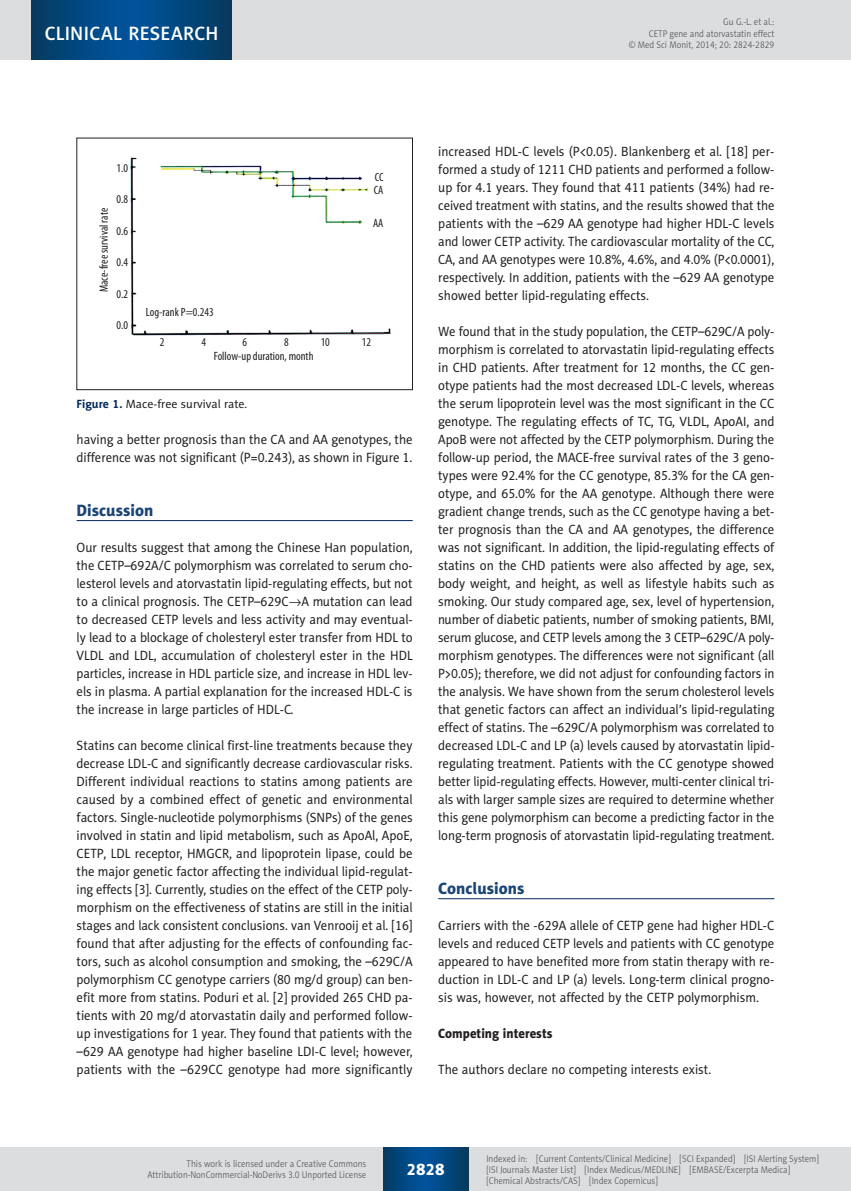
<style>
.page{position:relative;width:851px;height:1191px;background:#fff}
.page>*{position:absolute;margin:0;border:0;box-sizing:border-box;transform-origin:0 0}
.t1{font:19.5px "Naomi Sans EFN Medium";letter-spacing:.015em;color:#fff}
.MSM_Headline_1{font:16.5px "Naomi Sans EFN Heavy";color:#1a4574}
.t2{font:16.5px "Naomi Sans EFN Heavy";color:#fff}
.MSM_Body{font:13.5px/18px "Naomi Sans EFN";color:#231f20;text-align:justify;scale:.95 1}
.MSM_Headline_2{font:13.5px "Naomi Sans EFN Heavy";color:#231f20;scale:.95 1}
.t3{font:condensed 12px/12.9px "Myriad Pro";color:#231f20}
.MSM_Rycina_tytul{font:12px "Naomi Sans EFN";color:#231f20}
.t4{font:9.75px/11.2px "Naomi Sans EFN Light";color:#57585a;text-align:right;scale:.9 1}
.s1{font-weight:700;color:#00295c}
.s2{font-family:"Standard Sym L"}
</style>
<div class="page">
<hr style="left:77px;top:520px;width:335px;height:1px;background:#00295c">
<hr style="left:438px;top:898px;width:336px;height:1px;background:#00295c">
<img style="left:130px;top:157px;width:261px;height:179px">
<div style="left:0;top:1148px;width:850px;height:43px;background:#dcdddf"></div>
<svg style="left:383px;top:1147px;width:85px;height:43px;background:#02477e"></svg>
<div style="left:0;top:0;width:850px;height:60px;background:#dcdddf"></div>
<hr style="left:850px;top:0;width:1px;height:60px;background:#dcdddf">
<svg style="left:32px;top:0;width:200px;height:60px;background:#02477e"></svg>
<h1 class="t1" style="left:45px;top:22px;width:175px">CLINICAL RESEARCH</h1>
<p class="t4" style="left:628px;top:16px;width:163px">Gu G.-L. et al.:<br>CETP gene and atorvastatin effect<br>© Med Sci Monit, 2014; 20: 2824-2829</p>
<p class="t3" style="left:98px;top:292px;width:86px;rotate:-90deg">Mace-free survival rate</p>
<p class="t3" style="left:116px;top:162px;width:13px">1.0</p>
<p class="t3" style="left:116px;top:193px;width:13px">0.8</p>
<p class="t3" style="left:116px;top:225px;width:13px">0.6</p>
<p class="t3" style="left:116px;top:256px;width:13px">0.4</p>
<p class="t3" style="left:116px;top:288px;width:13px">0.2</p>
<p class="t3" style="left:116px;top:319px;width:13px">0.0</p>
<p class="t3" style="left:146px;top:306px;width:69px">Log-rank P=0.243</p>
<p class="t3" style="left:373px;top:171px;width:11px">CC<br>CA</p>
<p class="t3" style="left:373px;top:216px;width:12px">AA</p>
<p class="t3" style="left:160px;top:335px;width:6px">2</p>
<p class="t3" style="left:201px;top:335px;width:6px">4</p>
<p class="t3" style="left:242px;top:335px;width:6px">6</p>
<p class="t3" style="left:284px;top:335px;width:6px">8</p>
<p class="t3" style="left:320px;top:335px;width:11px">10</p>
<p class="t3" style="left:362px;top:335px;width:11px">12</p>
<p class="t3" style="left:214px;top:350px;width:101px">Follow-up duration, month</p>
<p class="MSM_Rycina_tytul" style="left:77px;top:397px;width:172px"><span class="s1">Figure 1.</span> Mace-free survival rate.</p>
<p class="MSM_Body" style="left:77px;top:430px;width:355px">having a better prognosis than the CA and AA genotypes, the difference was not significant (P=0.243), as shown in Figure 1.</p>
<p class="MSM_Headline_1" style="left:77px;top:500px;width:78px">Discussion</p>
<p class="MSM_Body" style="left:77px;top:538px;width:355px">Our results suggest that among the Chinese Han population, the CETP–692A/C polymorphism was correlated to serum cho&shy;lesterol levels and atorvastatin lipid-regulating effects, but not to a clinical prognosis. The CETP–629C<span class="s2">®</span>A mutation can lead to decreased CETP levels and less activity and may eventual&shy;ly lead to a blockage of cholesteryl ester transfer from HDL to VLDL and LDL, accumulation of cholesteryl ester in the HDL particles, increase in HDL particle size, and increase in HDL lev&shy;els in plasma. A partial explanation for the increased HDL-C is the increase in large particles of HDL-C.</p>
<p class="MSM_Body" style="left:77px;top:736px;width:355px">Statins can become clinical first-line treatments because they decrease LDL-C and significantly decrease cardiovascular risks.<br>Different individual reactions to statins among patients are caused by a combined effect of genetic and environmental factors. Single-nucleotide polymorphisms (SNPs) of the genes involved in statin and lipid metabolism, such as ApoAl, ApoE, CETP, LDL receptor, HMGCR, and lipoprotein lipase, could be the major genetic factor affecting the individual lipid-regulat&shy;ing effects [3]. Currently, studies on the effect of the CETP poly&shy;morphism on the effectiveness of statins are still in the initial stages and lack consistent conclusions. van Venrooij et al. [16] found that after adjusting for the effects of confounding fac&shy;tors, such as alcohol consumption and smoking, the –629C/A polymorphism CC genotype carriers (80 mg/d group) can ben&shy;efit more from statins. Poduri et al. [2] provided 265 CHD pa&shy;tients with 20 mg/d atorvastatin daily and performed follow&shy;up investigations for 1 year. They found that patients with the –629 AA genotype had higher baseline LDI-C level; however, patients with the –629CC genotype had more significantly</p>
<p class="MSM_Body" style="left:438px;top:142px;width:355px">increased HDL-C levels (P&lt;0.05). Blankenberg et al. [18] per&shy;formed a study of 1211 CHD patients and performed a follow&shy;up for 4.1 years. They found that 411 patients (34%) had re&shy;ceived treatment with statins, and the results showed that the patients with the –629 AA genotype had higher HDL-C levels and lower CETP activity. The cardiovascular mortality of the CC, CA, and AA genotypes were 10.8%, 4.6%, and 4.0% (P&lt;0.0001), respectively. In addition, patients with the –629 AA genotype showed better lipid-regulating effects.</p>
<p class="MSM_Body" style="left:438px;top:322px;width:355px">We found that in the study population, the CETP–629C/A poly&shy;morphism is correlated to atorvastatin lipid-regulating effects in CHD patients. After treatment for 12 months, the CC gen&shy;otype patients had the most decreased LDL-C levels, whereas the serum lipoprotein level was the most significant in the CC genotype. The regulating effects of TC, TG, VLDL, ApoAI, and ApoB were not affected by the CETP polymorphism. During the follow-up period, the MACE-free survival rates of the 3 geno&shy;types were 92.4% for the CC genotype, 85.3% for the CA gen&shy;otype, and 65.0% for the AA genotype. Although there were gradient change trends, such as the CC genotype having a bet&shy;ter prognosis than the CA and AA genotypes, the difference was not significant. In addition, the lipid-regulating effects of statins on the CHD patients were also affected by age, sex, body weight, and height, as well as lifestyle habits such as smoking. Our study compared age, sex, level of hypertension, number of diabetic patients, number of smoking patients, BMI, serum glucose, and CETP levels among the 3 CETP–629C/A poly&shy;morphism genotypes. The differences were not significant (all P&gt;0.05); therefore, we did not adjust for confounding factors in the analysis. We have shown from the serum cholesterol levels that genetic factors can affect an individual’s lipid-regulating effect of statins. The –629C/A polymorphism was correlated to decreased LDL-C and LP (a) levels caused by atorvastatin lipid&shy;regulating treatment. Patients with the CC genotype showed better lipid-regulating effects. However, multi-center clinical tri&shy;als with larger sample sizes are required to determine whether this gene polymorphism can become a predicting factor in the long-term prognosis of atorvastatin lipid-regulating treatment.</p>
<p class="MSM_Headline_1" style="left:438px;top:878px;width:88px">Conclusions</p>
<p class="MSM_Body" style="left:438px;top:916px;width:355px">Carriers with the -629A allele of CETP gene had higher HDL-C levels and reduced CETP levels and patients with CC genotype appeared to have benefited more from statin therapy with re&shy;duction in LDL-C and LP (a) levels. Long-term clinical progno&shy;sis was, however, not affected by the CETP polymorphism.</p>
<p class="MSM_Headline_2" style="left:438px;top:1025px;width:122px">Competing interests</p>
<p class="MSM_Body" style="left:438px;top:1060px;width:289px">The authors declare no competing interests exist.</p>
<p class="t4" style="left:147px;top:1158px;width:245px">This work is licensed under a Creative Commons<br>Attribution-NonCommercial-NoDerivs 3.0 Unported License</p>
<p class="t2" style="left:406px;top:1159px;width:40px">2828</p>
<p class="t4" style="left:486px;top:1152px;width:371px;text-align:left">Indexed in: [Current Contents/Clinical Medicine] [SCI Expanded] [ISI Alerting System] [ISI Journals Master List] [Index Medicus/MEDLINE] [EMBASE/Excerpta Medica] [Chemical Abstracts/CAS] [Index Copernicus]</p>
</div>
